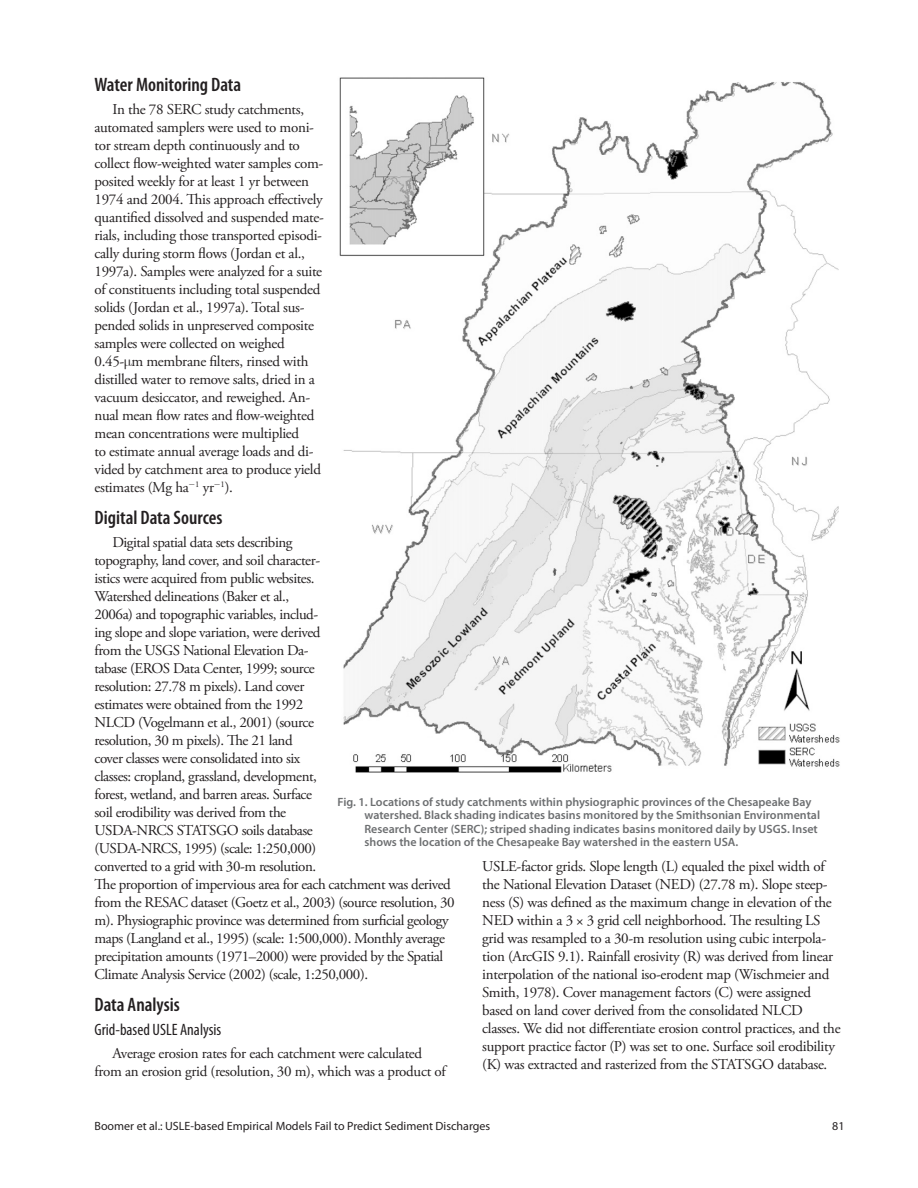
<style>
.page{position:relative;width:918px;height:1188px;background:#fff}
.page>*{position:absolute;margin:0;border:0;box-sizing:border-box;transform-origin:0 0}
.t1{font:600 condensed 19.5px "Myriad Pro";color:#231f20}
.t2{font:condensed 16.5px "Myriad Pro";color:#231f20}
.t3{font:15px/18px "Adobe Garamond Pro";letter-spacing:-.02em;color:#231f20}
.t4{font:600 12px/13.5px "Myriad Pro";color:#6d6f71}
.t5{font:12px "Myriad Pro";color:#231f20}
</style>
<div class="page">
<img style="left:339px;top:77px;width:501px;height:696px">
<h1 class="t1" style="left:94px;top:77px;width:148px">Water Monitoring Data</h1>
<p class="t3" style="left:94px;top:101px;width:231px;text-indent:18px">In the 78 SERC study catchments, automated samplers were used to moni&shy;tor stream depth continuously and to collect flow-weighted water samples com&shy;posited weekly for at least 1 yr between 1974 and 2004. This approach effectively quantified dissolved and suspended mate&shy;rials, including those transported episodi&shy;cally during storm flows (Jordan et al., 1997a). Samples were analyzed for a suite of constituents including total suspended solids (Jordan et al., 1997a). Total sus&shy;pended solids in unpreserved composite samples were collected on weighed<br>0.45- m membrane filters, rinsed with distilled water to remove salts, dried in a vacuum desiccator, and reweighed. An&shy;nual mean flow rates and flow-weighted mean concentrations were multiplied<br>to estimate annual average loads and di&shy;vided by catchment area to produce yield estimates (Mg ha−<sup>1</sup> yr−<sup>1</sup>).</p>
<h1 class="t1" style="left:94px;top:510px;width:129px">Digital Data Sources</h1>
<p class="t3" style="left:94px;top:534px;width:362px;text-indent:18px">Digital spatial data sets describing<br>topography, land cover, and soil character-<br>istics were acquired from public websites.<br>Watershed delineations (Baker et al.,<br>2006a) and topographic variables, includ-<br>ing slope and slope variation, were derived<br>from the USGS National Elevation Da-<br>tabase (EROS Data Center, 1999; source<br>resolution: 27.78 m pixels). Land cover<br>estimates were obtained from the 1992<br>NLCD (Vogelmann et al., 2001) (source<br>resolution, 30 m pixels). The 21 land<br>cover classes were consolidated into six<br>classes: cropland, grassland, development,<br>forest, wetland, and barren areas. Surface<br>soil erodibility was derived from the<br>USDA-NRCS STATSGO soils database<br>(USDA-NRCS, 1995) (scale: 1:250,000)<br>converted to a grid with 30-m resolution.<br>The proportion of impervious area for each catchment was derived from the RESAC dataset (Goetz et al., 2003) (source resolution, 30 m). Physiographic province was determined from surficial geology maps (Langland et al., 1995) (scale: 1:500,000). Monthly average precipitation amounts (1971–2000) were provided by the Spatial Climate Analysis Service (2002) (scale, 1:250,000).</p>
<h1 class="t1" style="left:94px;top:997px;width:87px">Data Analysis</h1>
<p class="t2" style="left:94px;top:1023px;width:128px">Grid-based USLE Analysis</p>
<p class="t3" style="left:94px;top:1045px;width:353px;text-align:center">Average erosion rates for each catchment were calculated<br>from an erosion grid (resolution, 30 m), which was a product of</p>
<p class="t4" style="left:364px;top:796px;width:457px;text-indent:-27px">Fig. 1. Locations of study catchments within physiographic provinces of the Chesapeake Bay watershed. Black shading indicates basins monitored by the Smithsonian Environmental Research Center (SERC); striped shading indicates basins monitored daily by USGS. Inset shows the location of the Chesapeake Bay watershed in the eastern USA.</p>
<p class="t3" style="left:482px;top:859px;width:360px">USLE-factor grids. Slope length (L) equaled the pixel width of the National Elevation Dataset (NED) (27.78 m). Slope steep&shy;ness (S) was defined as the maximum change in elevation of the NED within a 3 × 3 grid cell neighborhood. The resulting LS grid was resampled to a 30-m resolution using cubic interpola&shy;tion (ArcGIS 9.1). Rainfall erosivity (R) was derived from linear interpolation of the national iso-erodent map (Wischmeier and Smith, 1978). Cover management factors (C) were assigned based on land cover derived from the consolidated NLCD classes. We did not differentiate erosion control practices, and the support practice factor (P) was set to one. Surface soil erodibility (K) was extracted and rasterized from the STATSGO database.</p>
<p class="t5" style="left:94px;top:1122px;width:397px">Boomer et al.: USLE-based Empirical Models Fail to Predict Sediment Discharges</p>
<p class="t5" style="left:832px;top:1122px;width:14px">81</p>
</div>
